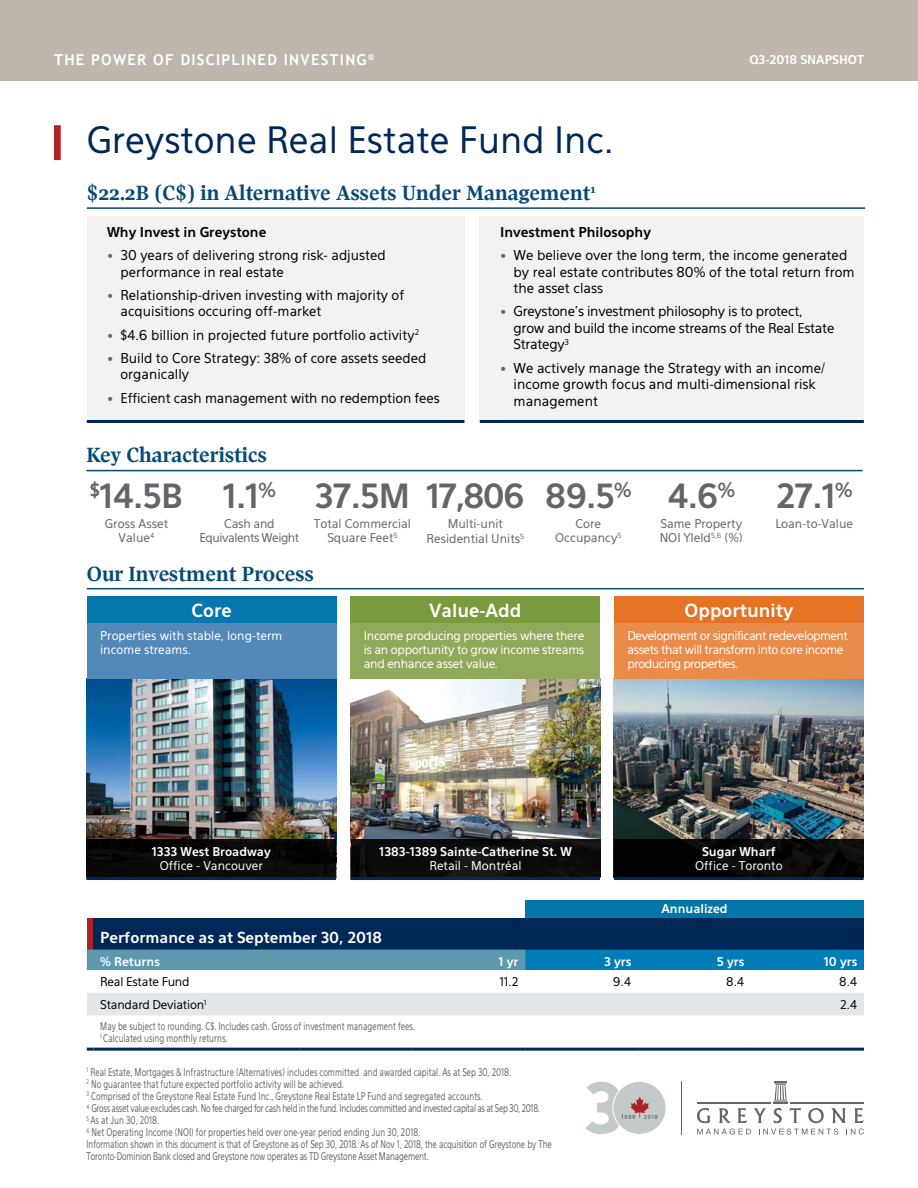
<style>
.page{position:relative;width:918px;height:1188px;background:#fff}
.page>*{position:absolute;margin:0;border:0;box-sizing:border-box;transform-origin:0 0}
.t1{font:36px "Eau Sans";color:#002856}
.t2{font:700 33px "Eau Sans";letter-spacing:-.02em;color:#62666a}
.t3{font:700 21px "Pratt Pro";color:#074976}
.t4{font:700 18px "Eau Sans";color:#fff}
.t5{font:700 15px "Eau Sans";color:#fff}
.t6{font:700 15px "Trebuchet MS";letter-spacing:.08em;color:#fff}
.t7{font:13.5px/16.5px "Eau Sans";color:#000}
.t8{font:13.5px/16.5px "Eau Sans";letter-spacing:-.02em;color:#000}
.t9{font:700 13.5px "Eau Sans";color:#000}
.t10{font:12px/14.4px "Eau Sans";letter-spacing:-.025em;color:#fff}
.t11{font:12px/14.4px "Eau Sans";color:#63666a;text-align:center}
.t12{font:700 12px "Eau Sans";color:#fff}
.t13{font:12px/14.4px "Eau Sans";color:#fff}
.t14{font:12px "Eau Sans";letter-spacing:-.02em;color:#000}
.t15{font:12px/14.4px "Eau Sans";letter-spacing:-.04em;color:#63666a;text-align:center}
.t16{font:10.5px/12.1px "Eau Sans";color:#62666a;scale:.75 1}
.t17{font:10.5px/12px "Eau Sans";color:#65656a;scale:.75 1}
.s1{font-family:"Pratt Pro";font-size:15px;color:#65656a}
.s2{color:#65656a}
</style>
<div class="page">
<div style="left:525px;top:900px;width:339px;height:18px;background:#0476a8"></div>
<div style="left:87px;top:918px;width:7px;height:32px;background:#af2129"></div>
<div style="left:94px;top:918px;width:770px;height:32px;background:#002856"></div>
<svg style="left:87px;top:950px;width:777px;height:20px;background:#348cb2"></svg>
<div style="left:87px;top:993px;width:777px;height:22px;background:#e4e7e9"></div>
<svg style="left:87px;top:1048px;width:7px;height:3px"></svg>
<hr style="left:94px;top:1048px;width:205px;height:3px;background:#002856">
<hr style="left:299px;top:1048px;width:113px;height:3px;background:#002856">
<hr style="left:412px;top:1048px;width:113px;height:3px;background:#002856">
<hr style="left:525px;top:1048px;width:113px;height:3px;background:#002856">
<hr style="left:638px;top:1048px;width:113px;height:3px;background:#002856">
<hr style="left:751px;top:1048px;width:113px;height:3px;background:#002856">
<div style="left:54px;top:125px;width:7px;height:35px;background:#af2129"></div>
<hr style="left:86px;top:470px;width:776px;height:1px;background:#074975">
<div style="left:0;top:0;width:918px;height:81px;background:#bfb6ad"></div>
<img style="left:87px;top:679px;width:250px;height:198px">
<div style="left:87px;top:596px;width:250px;height:27px;background:#0577ac"></div>
<div style="left:87px;top:623px;width:250px;height:56px;background:#5289b8"></div>
<img style="left:614px;top:679px;width:250px;height:161px">
<div style="left:614px;top:596px;width:250px;height:27px;background:#e57326"></div>
<div style="left:614px;top:623px;width:250px;height:56px;background:#e98b49"></div>
<img style="left:351px;top:679px;width:249px;height:161px">
<div style="left:350px;top:596px;width:250px;height:27px;background:#799b3d"></div>
<div style="left:350px;top:623px;width:250px;height:56px;background:#91a95b"></div>
<hr style="left:87px;top:588px;width:777px;height:1px;background:#074975">
<svg style="left:697px;top:1108px;width:13px;height:15px"></svg>
<svg style="left:719px;top:1108px;width:12px;height:15px"></svg>
<svg style="left:738px;top:1108px;width:9px;height:15px"></svg>
<svg style="left:754px;top:1108px;width:12px;height:15px"></svg>
<svg style="left:808px;top:1108px;width:16px;height:15px"></svg>
<svg style="left:831px;top:1108px;width:14px;height:15px"></svg>
<svg style="left:855px;top:1108px;width:9px;height:15px"></svg>
<svg style="left:697px;top:1129px;width:54px;height:6px"></svg>
<svg style="left:759px;top:1129px;width:79px;height:6px"></svg>
<svg style="left:846px;top:1129px;width:18px;height:6px"></svg>
<svg style="left:773px;top:1081px;width:28px;height:42px"></svg>
<hr style="left:697px;top:1102px;width:74px;height:2px;background:#65656a">
<hr style="left:790px;top:1102px;width:74px;height:2px;background:#65656a">
<div style="left:613px;top:1081px;width:53px;height:53px;background:#c4c9ca;border-radius:50%"></div>
<svg style="left:586px;top:1081px;width:72px;height:53px"></svg>
<hr style="left:681px;top:1081px;width:1px;height:54px;background:#65656a">
<hr style="left:87px;top:207px;width:778px;height:2px;background:#074975">
<div style="left:87px;top:216px;width:377px;height:205px;background:#f2f2f2"></div>
<hr style="left:87px;top:420px;width:377px;height:3px;background:#002856">
<div style="left:480px;top:216px;width:384px;height:205px;background:#f2f2f2"></div>
<hr style="left:480px;top:420px;width:384px;height:3px;background:#002856">
<div style="left:87px;top:840px;width:249px;height:37px;background:#090908"></div>
<div style="left:351px;top:840px;width:249px;height:37px;background:linear-gradient(to right,#0b0c0e,#0d0e0f)"></div>
<div style="left:614px;top:840px;width:250px;height:37px;background:linear-gradient(to right,#000202,#0e0d0b)"></div>
<hr style="left:86px;top:877px;width:250px;height:3px;background:#002856">
<hr style="left:350px;top:877px;width:250px;height:3px;background:#002856">
<hr style="left:614px;top:877px;width:250px;height:3px;background:#002856">
<h3 class="t6" style="left:54px;top:50px;width:322px">THE POWER OF DISCIPLINED INVESTING<sup>®</sup></h3>
<h1 class="t1" style="left:87px;top:119px;width:528px">Greystone Real Estate Fund Inc.</h1>
<p class="t12" style="left:749px;top:53px;width:116px">Q3-2018 SNAPSHOT</p>
<h3 class="t3" style="left:87px;top:181px;width:510px">$22.2B (C$) in Alternative Assets Under Management<sup>1</sup></h3>
<p class="t9" style="left:107px;top:224px;width:161px">Why Invest in Greystone</p>
<p class="t7" style="left:121px;top:247px;width:267px;text-indent:-14px"><span class="s1">•</span> 30 years of delivering strong risk- adjusted performance in real estate</p>
<p class="t7" style="left:121px;top:287px;width:285px;text-indent:-14px"><span class="s1">•</span> Relationship-driven investing with majority of acquisitions occuring off-market</p>
<p class="t7" style="left:107px;top:326px;width:313px"><span class="s1">•</span> $4.6 billion in projected future portfolio activity<sup>2</sup></p>
<p class="t7" style="left:121px;top:350px;width:307px;text-indent:-14px"><span class="s1">•</span> Build to Core Strategy: 38% of core assets seeded organically</p>
<p class="t7" style="left:107px;top:389px;width:334px"><span class="s1">•</span> Efficient cash management with no redemption fees</p>
<p class="t9" style="left:500px;top:224px;width:152px">Investment Philosophy</p>
<p class="t7" style="left:514px;top:247px;width:343px;text-indent:-14px"><span class="s1">•</span> We believe over the long term, the income generated by real estate contributes 80% of the total return from the asset class</p>
<p class="t8" style="left:514px;top:303px;width:322px;text-indent:-14px"><span class="s1">•</span> Greystone’s investment philosophy is to protect, grow and build the income streams of the Real Estate<br>Strategy<sup>3</sup></p>
<p class="t7" style="left:514px;top:359px;width:313px;text-indent:-14px"><span class="s1">•</span> We actively manage the Strategy with an income/ income growth focus and multi-dimensional risk management</p>
<h3 class="t3" style="left:86px;top:443px;width:182px">Key Characteristics</h3>
<h2 class="t2" style="left:90px;top:477px;width:94px"><sup>$</sup>14.5B</h2>
<h2 class="t2" style="left:223px;top:477px;width:54px">1.1<sup>%</sup></h2>
<h2 class="t2" style="left:315px;top:477px;width:97px">37.5M</h2>
<h2 class="t2" style="left:426px;top:477px;width:100px">17,806</h2>
<h2 class="t2" style="left:545px;top:477px;width:88px">89.5<sup>%</sup></h2>
<h2 class="t2" style="left:667px;top:477px;width:69px">4.6<sup>%</sup></h2>
<h2 class="t2" style="left:776px;top:477px;width:78px">27.1<sup>%</sup></h2>
<p class="t11" style="left:105px;top:517px;width:65px">Gross Asset<br>Value<sup>4</sup></p>
<p class="t15" style="left:200px;top:517px;width:101px">Cash and<br>Equivalents Weight</p>
<p class="t11" style="left:314px;top:517px;width:99px">Total Commercial<br>Square Feet<sup>5</sup></p>
<p class="t11" style="left:427px;top:517px;width:99px">Multi-unit<br>Residential Units<sup>5</sup></p>
<p class="t11" style="left:555px;top:517px;width:68px">Core<br>Occupancy<sup>5</sup></p>
<p class="t11" style="left:660px;top:517px;width:85px;text-align:left">Same Property<br>NOI YIeld<sup>5,6</sup> (%)</p>
<p class="t11" style="left:775px;top:517px;width:79px">Loan-to-Value</p>
<h3 class="t3" style="left:87px;top:563px;width:229px">Our Investment Process</h3>
<h3 class="t4" style="left:192px;top:600px;width:42px">Core</h3>
<p class="t13" style="left:100px;top:628px;width:184px">Properties with stable, long-term income streams.</p>
<p class="t12" style="left:152px;top:844px;width:120px">1333 West Broadway</p>
<p class="t13" style="left:160px;top:859px;width:105px">Office - Vancouver</p>
<h3 class="t4" style="left:429px;top:600px;width:94px">Value-Add</h3>
<p class="t10" style="left:364px;top:628px;width:222px;text-align:justify">Income producing properties where there is an opportunity to grow income streams and enhance asset value.</p>
<h3 class="t4" style="left:685px;top:600px;width:110px">Opportunity</h3>
<p class="t10" style="left:628px;top:628px;width:222px">Development or significant redevelopment assets that will transform into core income producing properties.</p>
<p class="t12" style="left:379px;top:844px;width:194px">1383-1389 Sainte-Catherine St. W</p>
<p class="t13" style="left:429px;top:859px;width:94px">Retail - Montréal</p>
<p class="t12" style="left:702px;top:844px;width:75px">Sugar Wharf</p>
<p class="t13" style="left:695px;top:859px;width:89px">Office - Toronto</p>
<p class="t12" style="left:661px;top:902px;width:68px">Annualized</p>
<h3 class="t5" style="left:100px;top:929px;width:283px">Performance as at September 30, 2018</h3>
<p class="t12" style="left:100px;top:954px;width:61px">% Returns</p>
<p class="t12" style="left:499px;top:954px;width:21px">1 yr</p>
<p class="t12" style="left:604px;top:954px;width:29px">3 yrs</p>
<p class="t12" style="left:717px;top:954px;width:29px">5 yrs</p>
<p class="t12" style="left:824px;top:954px;width:35px">10 yrs</p>
<p class="t14" style="left:100px;top:975px;width:91px">Real Estate Fund</p>
<p class="t14" style="left:499px;top:975px;width:21px">11.2</p>
<p class="t14" style="left:613px;top:975px;width:20px">9.4</p>
<p class="t14" style="left:726px;top:975px;width:20px">8.4</p>
<p class="t14" style="left:839px;top:975px;width:20px">8.4</p>
<p class="t14" style="left:100px;top:997px;width:108px">Standard Deviation<sup>1</sup></p>
<p class="t14" style="left:840px;top:997px;width:19px">2.4</p>
<p class="t17" style="left:100px;top:1021px;width:421px">May be subject to rounding. C$. Includes cash. Gross of investment management fees.<br><sup>1</sup> Calculated using monthly returns.</p>
<p class="t16" style="left:87px;top:1066px;width:622px"><sup>1</sup> Real Estate, Mortgages &amp; Infrastructure (Alternatives) includes committed and awarded capital. As at Sep 30, 2018.<br><sup>2</sup> No guarantee that future expected portfolio activity will be achieved.<br><sup>3</sup> Comprised of the Greystone Real Estate Fund Inc., Greystone Real Estate LP Fund and segregated accounts.<br><sup>4</sup> Gross asset value excludes cash. No fee charged for cash held in the fund. Includes committed and invested capital as at Sep 30, 2018.<br><sup>5</sup> As at Jun 30, 2018.<br><sup>6</sup> Net Operating Income (NOI) for properties held over one-year period ending Jun 30, 2018.<br><span class="s2">Information shown in this document is that of Greystone as of Sep 30, 2018. As of Nov 1, 2018, the acquisition of Greystone by The Toronto-Dominion Bank closed and Greystone now operates as TD Greystone Asset Management.</span></p>
</div>
